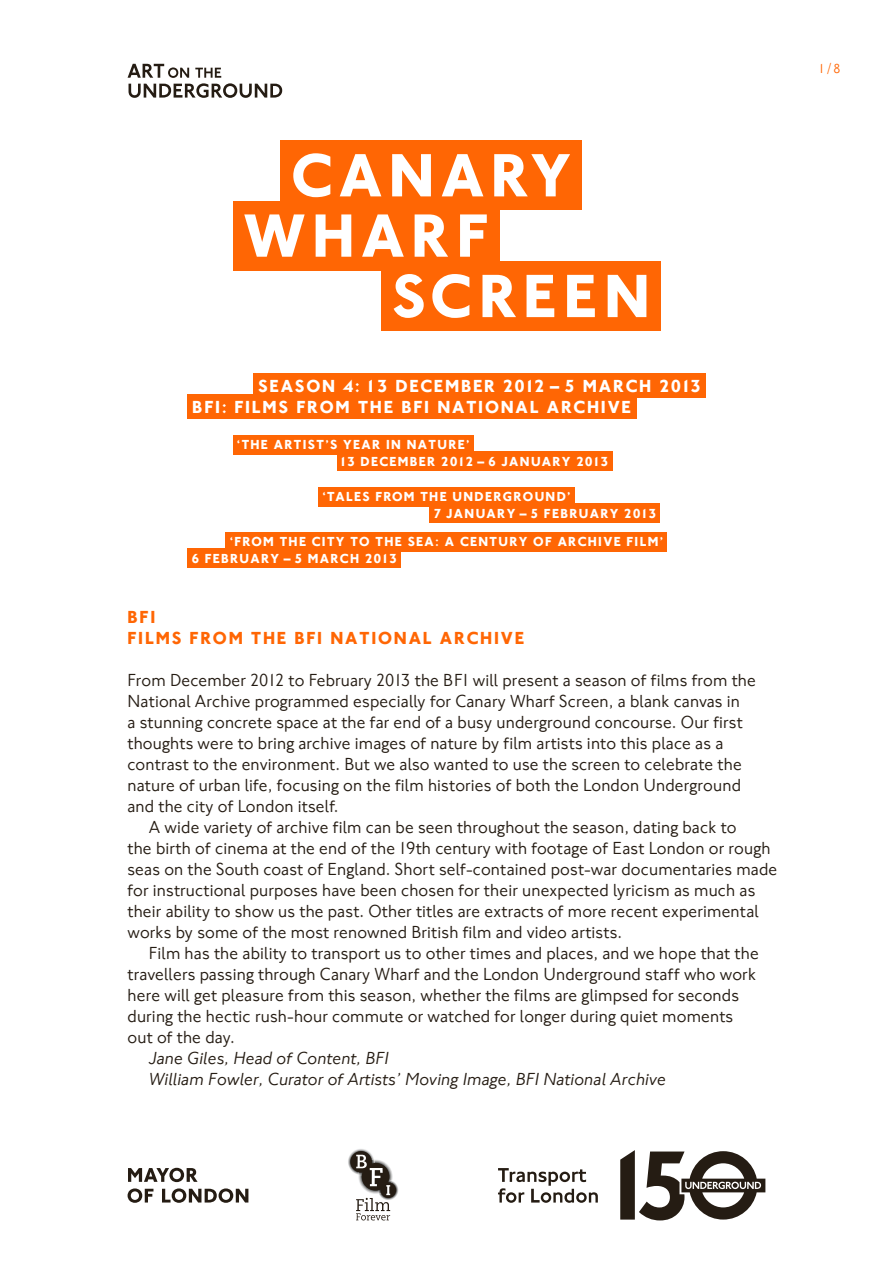
<style>
.page{position:relative;width:893px;height:1263px;background:#fff}
.page>*{position:absolute;margin:0;border:0;box-sizing:border-box;transform-origin:0 0}
.t1{font:18px/21px "NJ Font";letter-spacing:.01em;color:#251c13}
.t2{font:italic 18px/21px "NJ Font";letter-spacing:.01em;color:#251c13}
.t3{font:700 18px "NJ Font";letter-spacing:.1em;color:#fff}
.t4{font:700 18px/21px "NJ Font";letter-spacing:.1em;color:#ff6604}
.t5{font:700 13.5px "NJ Font";letter-spacing:.1em;color:#fff}
.t6{font:13.5px "NJ Font";color:#ff6604}
</style>
<div class="page">
<svg style="left:128px;top:64px;width:154px;height:34px"></svg>
<div style="left:280px;top:141px;width:302px;height:69px;background:#ff6604"></div>
<div style="left:233px;top:201px;width:267px;height:69px;background:#ff6604"></div>
<div style="left:381px;top:261px;width:279px;height:70px;background:#ff6604"></div>
<svg style="left:293px;top:153px;width:277px;height:44px"></svg>
<svg style="left:244px;top:214px;width:243px;height:43px"></svg>
<svg style="left:394px;top:274px;width:252px;height:44px"></svg>
<div style="left:187px;top:395px;width:449px;height:24px;background:#ff6604"></div>
<div style="left:253px;top:373px;width:453px;height:25px;background:#ff6604"></div>
<div style="left:337px;top:452px;width:275px;height:19px;background:#ff6604"></div>
<div style="left:233px;top:435px;width:241px;height:19px;background:#ff6604"></div>
<div style="left:430px;top:504px;width:230px;height:19px;background:#ff6604"></div>
<div style="left:318px;top:487px;width:257px;height:19px;background:#ff6604"></div>
<div style="left:187px;top:549px;width:214px;height:19px;background:#ff6604"></div>
<div style="left:226px;top:532px;width:441px;height:19px;background:#ff6604"></div>
<img style="left:390px;top:1168px;width:3px;height:12px">
<img style="left:390px;top:1181px;width:9px;height:19px">
<img style="left:348px;top:1149px;width:24px;height:25px">
<div style="left:351px;top:1151px;width:21px;height:21px;background:#251c13;border-radius:50%"></div>
<div style="left:380px;top:1182px;width:16px;height:16px;background:#251c13;border-radius:50%"></div>
<svg style="left:356px;top:1155px;width:34px;height:65px"></svg>
<svg style="left:128px;top:1168px;width:70px;height:14px"></svg>
<svg style="left:128px;top:1188px;width:25px;height:15px"></svg>
<svg style="left:162px;top:1188px;width:86px;height:15px"></svg>
<svg style="left:620px;top:1150px;width:145px;height:70px"></svg>
<svg style="left:498px;top:1168px;width:100px;height:35px"></svg>
<p class="t6" style="left:818px;top:60px;width:24px">1/8</p>
<p class="t3" style="left:258px;top:375px;width:444px">SEASON 4: 13 DECEMBER 2012 – 5 MARCH 2013</p>
<p class="t3" style="left:192px;top:396px;width:440px">BFI: FILMS FROM THE BFI NATIONAL ARCHIVE</p>
<p class="t5" style="left:237px;top:436px;width:234px">‘THE ARTIST’S YEAR IN NATURE’</p>
<p class="t5" style="left:340px;top:453px;width:270px">13 DECEMBER 2012 – 6 JANUARY 2013</p>
<p class="t5" style="left:322px;top:488px;width:202px">‘TALES FROM THE UNDERGROU</p>
<p class="t5" style="left:546px;top:488px;width:26px">ND’</p>
<p class="t5" style="left:434px;top:505px;width:224px">7 JANUARY – 5 FEBRUARY 2013</p>
<p class="t5" style="left:230px;top:533px;width:435px">‘FROM THE CITY TO THE SEA: A CENTURY OF ARCHIVE FILM’</p>
<p class="t5" style="left:192px;top:550px;width:206px">6 FEBRUARY – 5 MARCH 2013</p>
<p class="t4" style="left:128px;top:607px;width:398px">BFI<br>FILMS FROM THE BFI NATIONAL ARCHIVE</p>
<p class="t1" style="left:128px;top:670px;width:630px">From December 2012 to February 2013 the BFI will present a season of films from the National Archive programmed especially for Canary Wharf Screen, a blank canvas in<br>a stunning concrete space at the far end of a busy underground concourse. Our first thoughts were to bring archive images of nature by film artists into this place as a contrast to the environment. But we also wanted to use the screen to celebrate the nature of urban life, focusing on the film histories of both the London Underground and the city of London itself.</p>
<p class="t1" style="left:128px;top:817px;width:651px;text-indent:21px">A wide variety of archive film can be seen throughout the season, dating back to<br>the birth of cinema at the end of the 19th century with footage of East London or rough seas on the South coast of England. Short self-contained post-war documentaries made for instructional purposes have been chosen for their unexpected lyricism as much as their ability to show us the past. Other titles are extracts of more recent experimental works by some of the most renowned British film and video artists.</p>
<p class="t1" style="left:128px;top:943px;width:633px;text-indent:21px">Film has the ability to transport us to other times and places, and we hope that the travellers passing through Canary Wharf and the London Underground staff who work here will get pleasure from this season, whether the films are glimpsed for seconds during the hectic rush-hour commute or watched for longer during quiet moments out of the day.</p>
<p class="t2" style="left:149px;top:1048px;width:519px">Jane Giles, Head of Content, BFI<br>William Fowler, Curator of Artists’ Moving Image, BFI National Archive</p>
</div>
